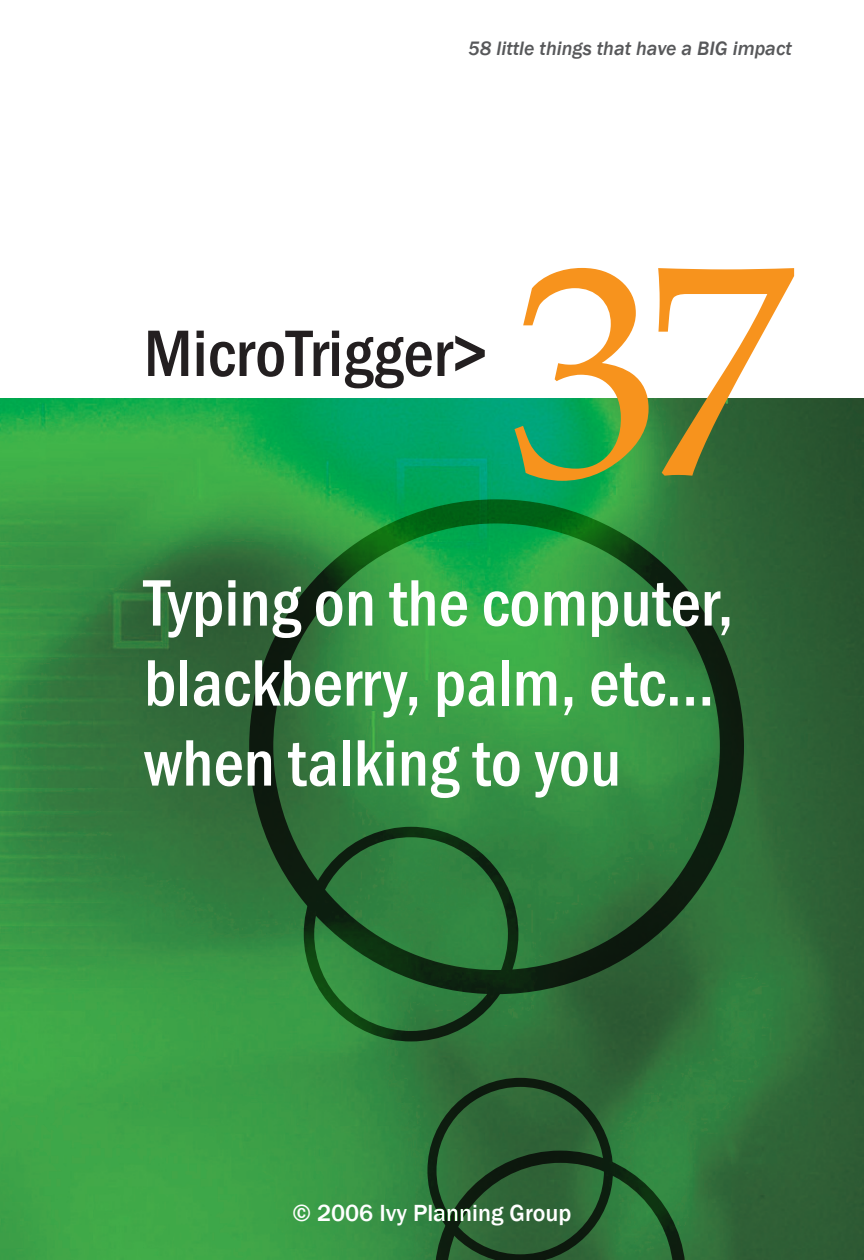
<style>
.page{position:relative;width:864px;height:1260px;background:#fff}
.page>*{position:absolute;margin:0;border:0;box-sizing:border-box;transform-origin:0 0}
.trigger{font:300px "Palatino";color:#f7931d}
.trigger-2{font:500 condensed 68px/80px "Franklin Gothic";color:#fff}
.trigger_style{font:500 condensed 68px "Franklin Gothic";color:#231f20}
.t1{font:500 24px "Franklin Gothic";color:#fff}
.heading{font:italic 500 20px "Franklin Gothic";color:#57585a}
</style>
<div class="page">
<img style="left:0;top:398px;width:864px;height:862px">
<svg style="left:427px;top:1078px;width:259px;height:182px;background:#2a6233"></svg>
<svg style="left:249px;top:499px;width:495px;height:495px;background:#2e7f3b"></svg>
<svg style="left:304px;top:827px;width:214px;height:214px;background:#286d34"></svg>
<p class="heading" style="left:468px;top:36px;width:325px">58 little things that have a BIG impact</p>
<p class="trigger_style" style="left:144px;top:309px;width:344px">MicroTrigger&gt;</p>
<p class="trigger" style="left:510px;top:197px;width:286px">37</p>
<p class="trigger-2" style="left:144px;top:562px;width:591px">Typing on the computer, blackberry, palm, etc… when talking to you</p>
<p class="t1" style="left:293px;top:1198px;width:280px">© 2006 Ivy Planning Group</p>
</div>
